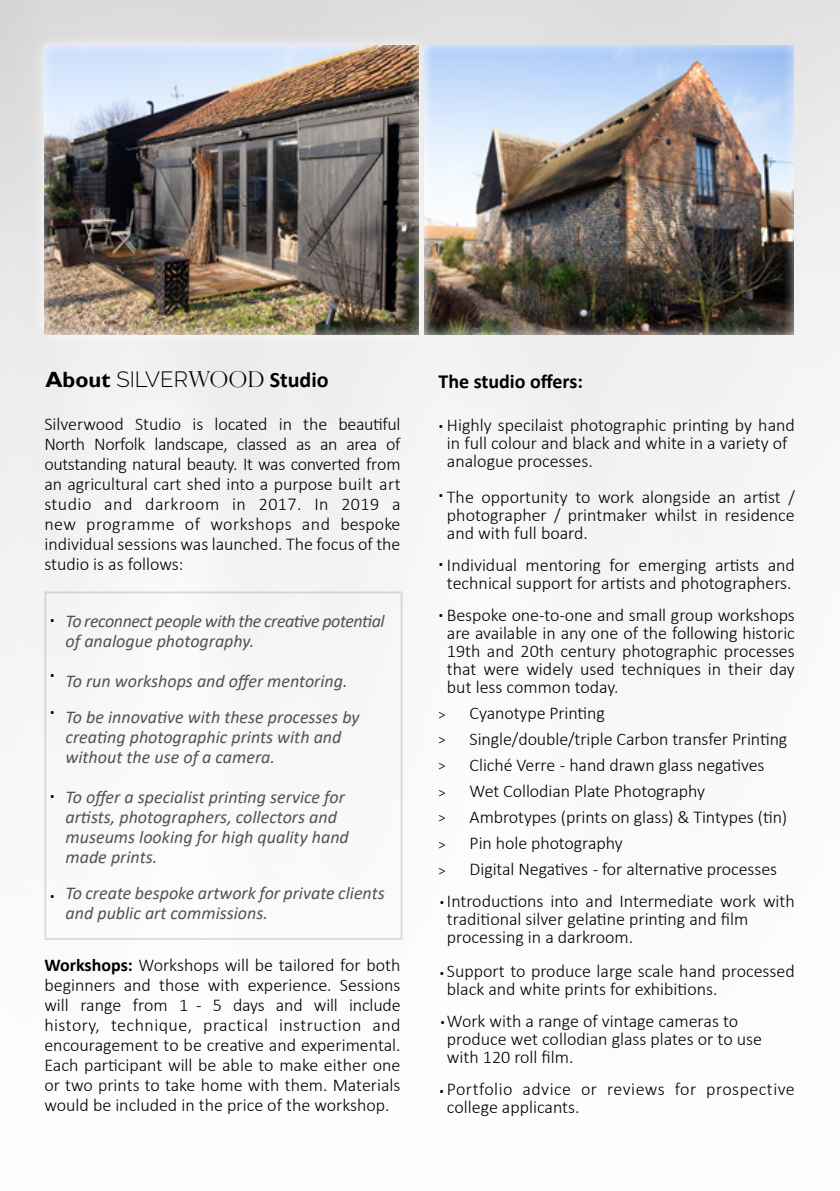
<style>
.page{position:relative;width:840px;height:1191px;background:#fff}
.page>*{position:absolute;margin:0;border:0;box-sizing:border-box;transform-origin:0 0}
.t1{font:300 22px "Raleway";color:#000}
.t2{font:700 20px "Calibri";color:#000}
.t3{font:700 19px "Calibri";color:#000}
.t4{font:300 18px/18px "Calibri";color:#000}
.t5{font:italic 18px/20px "Calibri";color:#515254}
.t6{font:italic 18px/20px "Calibri";letter-spacing:-.025em;color:#515254}
.t7{font:300 18px/18px "Calibri";letter-spacing:.02em;color:#000}
.t8{font:300 14px/24.8px "Calibri";color:#000}
.s1{font-family:"Gill Sans";font-weight:700}
.s2{font-family:"Perpetua Titling"}
.s3{font-family:"Calibri";font-weight:700}
.s4{font-weight:700}
.s5{font-weight:700;font-size:19px}
</style>
<div class="page">
<div style="left:422px;top:44px;width:374px;height:294px;background:#fff;opacity:.75"></div>
<div style="left:31px;top:32px;width:401px;height:316px;background:#fff;opacity:.75"></div>
<div style="left:42px;top:44px;width:380px;height:294px;background:#fff;opacity:.75"></div>
<p class="t1" style="left:45px;top:366px;width:284px"><span class="s1">About</span> SILVER<span class="s2">WOOD</span> <span class="s3">Studio</span></p>
<p class="t2" style="left:438px;top:367px;width:146px">The studio offers:</p>
<p class="t4" style="left:44px;top:414px;width:357px;line-height:20px;text-align:justify">Silverwood Studio is located in the beautiful North Norfolk landscape, classed as an area of outstanding natural beauty. It was converted from an agricultural cart shed into a purpose built art studio and darkroom in 2017. In 2019 a new programme of workshops and bespoke individual sessions was launched. The focus of the studio is as follows:</p>
<p class="t3" style="left:50px;top:602px;width:7px">.</p>
<p class="t3" style="left:50px;top:657px;width:7px">.</p>
<p class="t3" style="left:50px;top:694px;width:7px">.</p>
<p class="t3" style="left:50px;top:778px;width:7px">.</p>
<p class="t3" style="left:50px;top:878px;width:7px">.</p>
<p class="t6" style="left:65px;top:610px;width:320px">To reconnect people with the creative potential of analogue photography.</p>
<p class="t5" style="left:65px;top:662px;width:295px;line-height:36px">To run workshops and offer mentoring.<br>To be innovative with these processes by</p>
<p class="t5" style="left:65px;top:726px;width:277px">creating photographic prints with and without the use of a camera.</p>
<p class="t5" style="left:65px;top:786px;width:285px">To offer a specialist printing service for artists, photographers, collectors and museums looking for high quality hand made prints.</p>
<p class="t5" style="left:65px;top:882px;width:320px">To create bespoke artwork for private clients and public art commissions.</p>
<p class="t4" style="left:44px;top:954px;width:357px;line-height:20px;text-align:justify"><span class="s4">Workshops:</span> Workshops will be tailored for both beginners and those with experience. Sessions will range from 1 - 5 days and will include history, technique, practical instruction and encouragement to be creative and experimental.<br>Each participant will be able to make either one or two prints to take home with them. Materials would be included in the price of the workshop.</p>
<p class="t4" style="left:446px;top:415px;width:349px">Highly specilaist photographic printing by hand in full colour and black and white in a variety of analogue processes.</p>
<p class="t4" style="left:446px;top:487px;width:349px;text-align:justify">The opportunity to work alongside an artist / photographer / printmaker whilst in residence and with full board.</p>
<p class="t4" style="left:446px;top:555px;width:349px">Individual mentoring for emerging artists and technical support for artists and photographers.</p>
<p class="t4" style="left:446px;top:605px;width:349px;text-align:justify">Bespoke one-to-one and small group workshops are available in any one of the following historic 19th and 20th century photographic processes that were widely used techniques in their day but less common today.</p>
<p class="t4" style="left:469px;top:699px;width:319px;line-height:26px">Cyanotype Printing<br>Single/double/triple Carbon transfer Printing Cliché Verre - hand drawn glass negatives Wet Collodian Plate Photography Ambrotypes (prints on glass) &amp; Tintypes (tin)<br>Pin hole photography<br>Digital Negatives - for alternative processes</p>
<p class="t4" style="left:446px;top:891px;width:349px">Introductions into and Intermediate work with traditional silver gelatine printing and film processing in a darkroom.</p>
<p class="t4" style="left:446px;top:961px;width:349px;text-indent:-7px"><span class="s5">.</span>Support to produce large scale hand processed black and white prints for exhibitions.</p>
<p class="t4" style="left:446px;top:1011px;width:316px">Work with a range of vintage cameras to produce wet collodian glass plates or to use with 120 roll film.</p>
<p class="t7" style="left:446px;top:1079px;width:349px">Portfolio advice or reviews for prospective college applicants.</p>
<p class="t3" style="left:438px;top:409px;width:7px">.</p>
<p class="t3" style="left:438px;top:478px;width:7px">.</p>
<p class="t3" style="left:438px;top:547px;width:7px">.</p>
<p class="t3" style="left:438px;top:597px;width:7px">.</p>
<p class="t8" style="left:438px;top:702px;width:8px">&gt; &gt;</p>
<p class="t8" style="left:438px;top:751px;width:8px;line-height:26.8px">&gt; &gt;</p>
<p class="t8" style="left:438px;top:803px;width:8px;line-height:27px">&gt; &gt;</p>
<p class="t8" style="left:438px;top:857px;width:8px">&gt;</p>
<p class="t3" style="left:439px;top:884px;width:7px">.</p>
<p class="t3" style="left:440px;top:1004px;width:7px">.</p>
<p class="t3" style="left:439px;top:1073px;width:7px">.</p>
</div>
